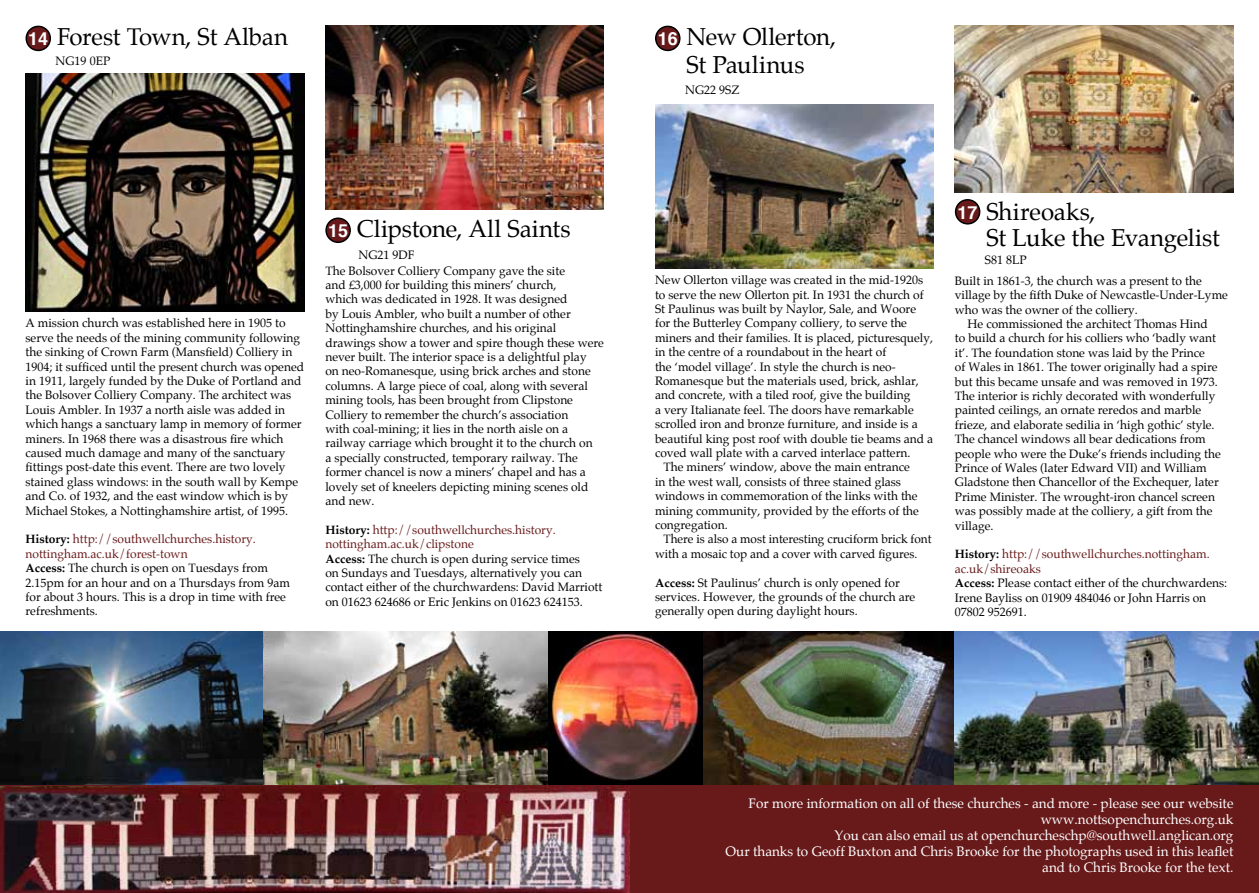
<style>
.page{position:relative;width:1259px;height:893px;background:#fff}
.page>*{position:absolute;margin:0;border:0;box-sizing:border-box;transform-origin:0 0}
.t1{font:24px/27.3px "Palatino";letter-spacing:-.01em;color:#000}
.t2{font:700 18px "Helvetica";color:#fff}
.t3{font:13.5px/16.2px "Palatino";color:#fff;text-align:right}
.t4{font:12px/14.4px "Palatino";color:#000}
.s1{font-weight:700}
.s2{color:#681a1b}
</style>
<div class="page">
<div style="left:0;top:784px;width:1259px;height:109px;background:#681a1b"></div>
<img style="left:26px;top:73px;width:278px;height:239px">
<img style="left:262px;top:631px;width:997px;height:153px">
<img style="left:325px;top:26px;width:279px;height:184px">
<img style="left:655px;top:104px;width:278px;height:165px">
<img style="left:955px;top:26px;width:278px;height:167px">
<div style="left:955px;top:200px;width:24px;height:24px;background:#681a1b;border-radius:50%"></div>
<div style="left:955px;top:199px;width:25px;height:26px;border:2px solid #000;border-radius:50%"></div>
<div style="left:656px;top:26px;width:24px;height:24px;background:#681a1b;border-radius:50%"></div>
<div style="left:655px;top:26px;width:25px;height:25px;border:2px solid #000;border-radius:50%"></div>
<div style="left:326px;top:218px;width:24px;height:24px;background:#681a1b;border-radius:50%"></div>
<div style="left:325px;top:218px;width:26px;height:25px;border:2px solid #000;border-radius:50%"></div>
<div style="left:26px;top:26px;width:24px;height:24px;background:#681a1b;border-radius:50%"></div>
<div style="left:26px;top:26px;width:25px;height:25px;border:2px solid #000;border-radius:50%"></div>
<img style="left:0;top:786px;width:629px;height:107px">
<img style="left:0;top:631px;width:262px;height:153px">
<h2 class="t2" style="left:28px;top:24px;width:22px">14</h2>
<h1 class="t1" style="left:57px;top:24px;width:232px">Forest Town, St Alban</h1>
<p class="t4" style="left:56px;top:54px;width:56px">NG19 0EP</p>
<p class="t4" style="left:26px;top:316px;width:280px">A mission church was established here in 1905 to serve the needs of the mining community following the sinking of Crown Farm (Mansfield) Colliery in 1904; it sufficed until the present church was opened in 1911, largely funded by the Duke of Portland and the Bolsover Colliery Company. The architect was Louis Ambler. In 1937 a north aisle was added in which hangs a sanctuary lamp in memory of former miners. In 1968 there was a disastrous fire which caused much damage and many of the sanctuary fittings post-date this event. There are two lovely stained glass windows: in the south wall by Kempe and Co. of 1932, and the east window which is by Michael Stokes, a Nottinghamshire artist, of 1995.</p>
<p class="t4" style="left:26px;top:532px;width:266px"><span class="s1">History:</span> <span class="s2">http://southwellchurches.history. nottingham.ac.uk/forest-town<br></span><span class="s1">Access:</span> The church is open on Tuesdays from 2.15pm for an hour and on a Thursdays from 9am for about 3 hours. This is a drop in time with free refreshments.</p>
<h1 class="t1" style="left:357px;top:216px;width:215px">Clipstone, All Saints</h1>
<p class="t4" style="left:325px;top:247px;width:241px;line-height:15.9px;text-indent:33px">NG21 9DF<br>The Bolsover Colliery Company gave the site</p>
<p class="t4" style="left:325px;top:278px;width:280px">and £3,000 for building this miners’ church,<br>which was dedicated in 1928. It was designed<br>by Louis Ambler, who built a number of other Nottinghamshire churches, and his original drawings show a tower and spire though these were never built. The interior space is a delightful play<br>on neo-Romanesque, using brick arches and stone columns. A large piece of coal, along with several mining tools, has been brought from Clipstone Colliery to remember the church’s association<br>with coal-mining; it lies in the north aisle on a railway carriage which brought it to the church on<br>a specially constructed, temporary railway. The former chancel is now a miners’ chapel and has a lovely set of kneelers depicting mining scenes old and new.</p>
<p class="t4" style="left:325px;top:523px;width:278px"><span class="s1">History:</span> <span class="s2">http://southwellchurches.history. nottingham.ac.uk/clipstone<br></span><span class="s1">Access:</span> The church is open during service times<br>on Sundays and Tuesdays, alternatively you can contact either of the churchwardens: David Marriott on 01623 624686 or Eric Jenkins on 01623 624153.</p>
<h2 class="t2" style="left:328px;top:216px;width:22px">15</h2>
<h2 class="t2" style="left:658px;top:24px;width:22px">16</h2>
<h1 class="t1" style="left:686px;top:24px;width:151px">New Ollerton,<br>St Paulinus</h1>
<p class="t4" style="left:685px;top:83px;width:56px">NG22 9SZ</p>
<p class="t4" style="left:655px;top:273px;width:270px">New Ollerton village was created in the mid-1920s</p>
<p class="t4" style="left:655px;top:288px;width:270px">to serve the new Ollerton pit. In 1931 the church of</p>
<p class="t4" style="left:655px;top:302px;width:263px">St Paulinus was built by Naylor, Sale, and Woore</p>
<p class="t4" style="left:655px;top:316px;width:253px">for the Butterley Company colliery, to serve the</p>
<p class="t4" style="left:655px;top:331px;width:280px">miners and their families. It is placed, picturesquely,</p>
<p class="t4" style="left:655px;top:345px;width:233px">in the centre of a roundabout in the heart of</p>
<p class="t4" style="left:655px;top:360px;width:242px">the ‘model village’. In style the church is neo-</p>
<p class="t4" style="left:655px;top:374px;width:265px">Romanesque but the materials used, brick, ashlar,</p>
<p class="t4" style="left:655px;top:388px;width:257px">and concrete, with a tiled roof, give the building</p>
<p class="t4" style="left:655px;top:403px;width:260px">a very Italianate feel. The doors have remarkable</p>
<p class="t4" style="left:655px;top:417px;width:264px">scrolled iron and bronze furniture, and inside is a</p>
<p class="t4" style="left:655px;top:432px;width:280px">beautiful king post roof with double tie beams and a</p>
<p class="t4" style="left:655px;top:446px;width:257px">coved wall plate with a carved interlace pattern.</p>
<p class="t4" style="left:663px;top:460px;width:248px">The miners’ window, above the main entrance</p>
<p class="t4" style="left:655px;top:475px;width:247px">in the west wall, consists of three stained glass</p>
<p class="t4" style="left:655px;top:489px;width:264px">windows in commemoration of the links with the</p>
<p class="t4" style="left:655px;top:504px;width:265px">mining community, provided by the efforts of the</p>
<p class="t4" style="left:655px;top:518px;width:74px">congregation.</p>
<p class="t4" style="left:663px;top:532px;width:270px">There is also a most interesting cruciform brick font</p>
<p class="t4" style="left:655px;top:547px;width:264px">with a mosaic top and a cover with carved figures.</p>
<p class="t4" style="left:655px;top:576px;width:262px"><span class="s1">Access:</span> St Paulinus’ church is only opened for services. However, the grounds of the church are generally open during daylight hours.</p>
<h1 class="t1" style="left:986px;top:200px;width:235px;line-height:25.8px">Shireoaks,<br>St Luke the Evangelist</h1>
<p class="t4" style="left:955px;top:250px;width:248px;line-height:20.4px;text-indent:30px">S81 8LP<br>Built in 1861-3, the church was a present to the</p>
<p class="t4" style="left:955px;top:288px;width:275px">village by the fifth Duke of Newcastle-Under-Lyme</p>
<p class="t4" style="left:955px;top:303px;width:185px">who was the owner of the colliery.</p>
<p class="t4" style="left:967px;top:317px;width:242px">He commissioned the architect Thomas Hind</p>
<p class="t4" style="left:955px;top:331px;width:262px">to build a church for his colliers who ‘badly want</p>
<p class="t4" style="left:955px;top:346px;width:252px">it’. The foundation stone was laid by the Prince</p>
<p class="t4" style="left:955px;top:360px;width:264px">of Wales in 1861. The tower originally had a spire</p>
<p class="t4" style="left:955px;top:375px;width:264px">but this became unsafe and was removed in 1973.</p>
<p class="t4" style="left:955px;top:389px;width:262px">The interior is richly decorated with wonderfully</p>
<p class="t4" style="left:955px;top:403px;width:248px">painted ceilings, an ornate reredos and marble</p>
<p class="t4" style="left:955px;top:418px;width:261px">frieze, and elaborate sedilia in ‘high gothic’ style.</p>
<p class="t4" style="left:955px;top:432px;width:252px">The chancel windows all bear dedications from</p>
<p class="t4" style="left:955px;top:447px;width:267px">people who were the Duke’s friends including the</p>
<p class="t4" style="left:955px;top:461px;width:253px">Prince of Wales (later Edward VII) and William</p>
<p class="t4" style="left:955px;top:475px;width:265px">Gladstone then Chancellor of the Exchequer, later</p>
<p class="t4" style="left:955px;top:490px;width:262px">Prime Minister. The wrought-iron chancel screen</p>
<p class="t4" style="left:955px;top:504px;width:259px">was possibly made at the colliery, a gift from the</p>
<p class="t4" style="left:955px;top:519px;width:40px">village.</p>
<p class="t4" style="left:955px;top:547px;width:274px"><span class="s1">History:</span> <span class="s2">http://southwellchurches.nottingham. ac.uk/shireoaks<br></span><span class="s1">Access:</span> Please contact either of the churchwardens:<br>Irene Bayliss on 01909 484046 or John Harris on 07802 952691.</p>
<h2 class="t2" style="left:957px;top:198px;width:22px">17</h2>
<p class="t3" style="left:725px;top:795px;width:509px">For more information on all of these churches - and more - please see our website www.nottsopenchurches.org.uk<br>You can also email us at openchurcheschp@southwell.anglican.org<br>Our thanks to Geoff Buxton and Chris Brooke for the photographs used in this leaflet and to Chris Brooke for the text.</p>
</div>
